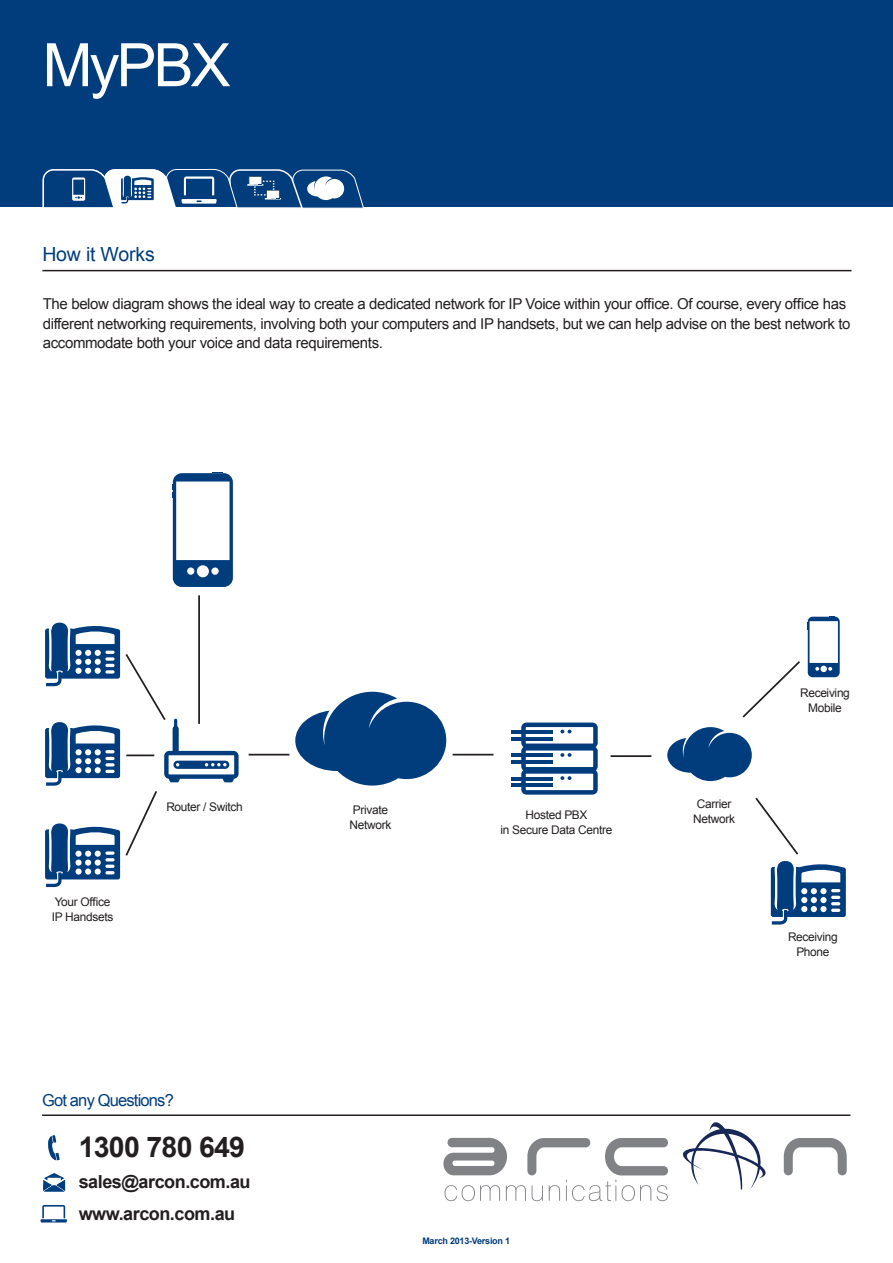
<style>
.page{position:relative;width:893px;height:1263px;background:#fff}
.page>*{position:absolute;margin:0;border:0;box-sizing:border-box;transform-origin:0 0}
.t1{font:60px "Arial";letter-spacing:-.05em;color:#fff}
.t2{font:700 28.5px "Arial";letter-spacing:-.025em;color:#231f20}
.t3{font:19.5px "Arial";letter-spacing:-.01em;color:#013d7d}
.t4{font:700 18px/32.1px "Arial";letter-spacing:-.025em;color:#231f20}
.t5{font:16.5px "Arial";letter-spacing:-.05em;color:#013d7d}
.t6{font:15px/19.5px "Arial";letter-spacing:-.025em;color:#231f20}
.t7{font:11.85px/14.9px "Arial";letter-spacing:-.025em;color:#231f20;text-align:center}
.t8{font:700 9px "Arial";letter-spacing:-.025em;color:#013d7d}
</style>
<div class="page">
<div style="left:0;top:0;width:893px;height:207px;background:#013d7d"></div>
<hr style="left:42px;top:1114px;width:808px;height:2px;background:#231f20">
<svg style="left:48px;top:1135px;width:12px;height:25px"></svg>
<svg style="left:43px;top:1173px;width:22px;height:18px"></svg>
<hr style="left:40px;top:1219px;width:27px;height:3px;background:#013d7d">
<svg style="left:42px;top:1205px;width:23px;height:16px"></svg>
<svg style="left:784px;top:1138px;width:63px;height:37px"></svg>
<svg style="left:683px;top:1122px;width:83px;height:67px"></svg>
<svg style="left:443px;top:1138px;width:225px;height:63px"></svg>
<hr style="left:42px;top:270px;width:809px;height:1px;background:#231f20">
<svg style="left:295px;top:692px;width:151px;height:93px"></svg>
<svg style="left:667px;top:727px;width:85px;height:54px"></svg>
<hr style="left:511px;top:730px;width:42px;height:4px;background:#013d7d">
<hr style="left:511px;top:737px;width:42px;height:3px;background:#013d7d">
<hr style="left:511px;top:754px;width:42px;height:3px;background:#013d7d">
<hr style="left:511px;top:760px;width:42px;height:4px;background:#013d7d">
<hr style="left:511px;top:777px;width:42px;height:3px;background:#013d7d">
<hr style="left:511px;top:783px;width:42px;height:4px;background:#013d7d">
<svg style="left:521px;top:722px;width:77px;height:73px"></svg>
<hr style="left:198px;top:595px;width:2px;height:129px;background:#231f20">
<svg style="left:45px;top:623px;width:194px;height:264px"></svg>
<hr style="left:249px;top:754px;width:40px;height:1px;background:#231f20">
<hr style="left:453px;top:754px;width:40px;height:1px;background:#231f20">
<hr style="left:611px;top:755px;width:40px;height:2px;background:#231f20">
<svg style="left:755px;top:797px;width:91px;height:127px"></svg>
<svg style="left:742px;top:616px;width:98px;height:102px"></svg>
<svg style="left:42px;top:169px;width:322px;height:40px"></svg>
<svg style="left:172px;top:472px;width:61px;height:115px"></svg>
<h1 class="t1" style="left:43px;top:26px;width:190px">MyPBX</h1>
<h3 class="t3" style="left:42px;top:242px;width:114px">How it Works</h3>
<p class="t6" style="left:43px;top:294px;width:809px">The below diagram shows the ideal way to create a dedicated network for IP Voice within your office. Of course, every office has different networking requirements, involving both your computers and IP handsets, but we can help advise on the best network to accommodate both your voice and data requirements.</p>
<p class="t7" style="left:52px;top:895px;width:63px;text-align:left">Your Office<br>IP Handsets</p>
<p class="t7" style="left:166px;top:800px;width:78px">Router / Switch</p>
<p class="t5" style="left:42px;top:1089px;width:133px">Got any Questions?</p>
<h2 class="t2" style="left:79px;top:1128px;width:168px">1300 780 649</h2>
<p class="t4" style="left:79px;top:1166px;width:173px">sales@arcon.com.au www.arcon.com.au</p>
<p class="t7" style="left:349px;top:803px;width:43px;text-align:left">Private<br>Network</p>
<p class="t7" style="left:693px;top:797px;width:43px">Carrier<br>Network</p>
<p class="t7" style="left:501px;top:807px;width:113px">Hosted PBX<br>in Secure Data Centre</p>
<p class="t7" style="left:800px;top:685px;width:51px">Receiving<br>Mobile</p>
<p class="t7" style="left:788px;top:929px;width:51px">Receiving<br>Phone</p>
<p class="t8" style="left:422px;top:1234px;width:89px">March 2013-Version 1</p>
</div>
